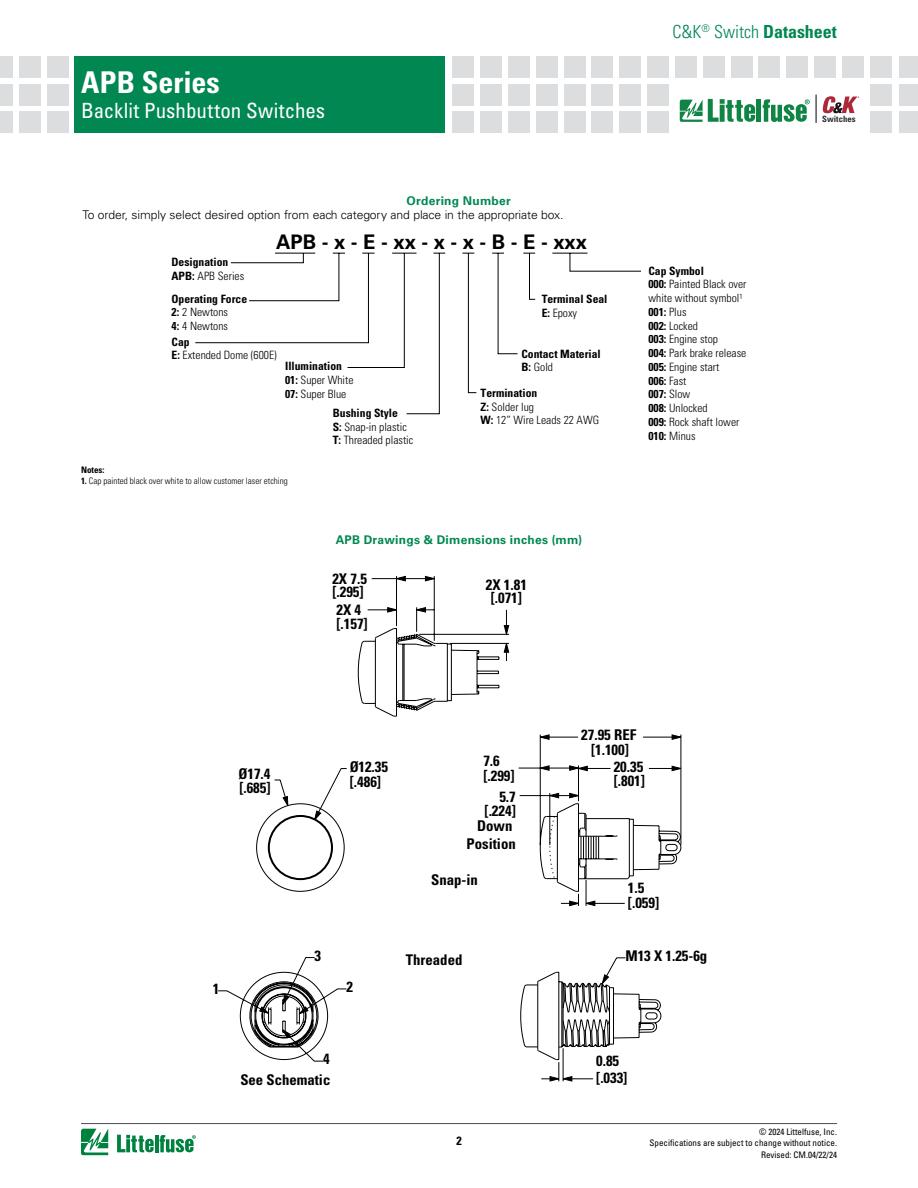
<style>
.page{position:relative;width:918px;height:1188px;background:#fff}
.page>*{position:absolute;margin:0;border:0;box-sizing:border-box;transform-origin:0 0}
.t1{font:700 condensed 30px "Univers LT Std";letter-spacing:.005em;color:#fff}
.t2{font:condensed 21px "Univers LT Std";color:#fff}
.t3{font:700 20.1px "Univers LT Std";color:#000}
.t4{font:300 condensed 18px "Univers LT Std";color:#008752}
.t5{font:700 condensed 14.85px/14.9px "Univers LT Std";color:#000}
.t6{font:700 condensed 14.7px/13.8px "Univers LT Std";color:#000;text-align:right}
.t7{font:300 12px "Univers LT Std";letter-spacing:-.01em;color:#000}
.t8{font:700 12px "Univers LT Std";letter-spacing:.02em;color:#008752}
.t9{font:700 condensed 12px "Univers LT Std";color:#000}
.t10{font:300 condensed 11.4px/13.8px "Univers LT Std";color:#000}
.t11{font:700 condensed 11.4px/13.6px "Univers LT Std";color:#000}
.t12{font:condensed 9px/10.8px "Univers LT Std";color:#000;text-align:right}
.t13{font:300 condensed 9px "Univers LT Std";color:#000}
.t14{font:700 condensed 9px "Univers LT Std";color:#000}
.t15{font:700 condensed 8.7px "Univers LT Std";color:#292c2f}
.s1{font-weight:300}
.s2{font-weight:700}
</style>
<div class="page">
<div style="left:870px;top:56px;width:21px;height:21px;background:#dcddde"></div>
<div style="left:870px;top:84px;width:21px;height:21px;background:#dcddde"></div>
<div style="left:870px;top:112px;width:21px;height:21px;background:#dcddde"></div>
<div style="left:453px;top:56px;width:21px;height:21px;background:#dcddde"></div>
<div style="left:453px;top:84px;width:21px;height:21px;background:#dcddde"></div>
<div style="left:453px;top:112px;width:21px;height:21px;background:#dcddde"></div>
<div style="left:480px;top:56px;width:22px;height:21px;background:#dcddde"></div>
<div style="left:480px;top:84px;width:22px;height:21px;background:#dcddde"></div>
<div style="left:480px;top:112px;width:22px;height:21px;background:#dcddde"></div>
<div style="left:508px;top:56px;width:21px;height:21px;background:#dcddde"></div>
<div style="left:508px;top:84px;width:21px;height:21px;background:#dcddde"></div>
<div style="left:508px;top:112px;width:21px;height:21px;background:#dcddde"></div>
<div style="left:536px;top:56px;width:21px;height:21px;background:#dcddde"></div>
<div style="left:536px;top:84px;width:21px;height:21px;background:#dcddde"></div>
<div style="left:536px;top:112px;width:21px;height:21px;background:#dcddde"></div>
<div style="left:564px;top:56px;width:21px;height:21px;background:#dcddde"></div>
<div style="left:564px;top:84px;width:21px;height:21px;background:#dcddde"></div>
<div style="left:564px;top:112px;width:21px;height:21px;background:#dcddde"></div>
<div style="left:592px;top:56px;width:21px;height:21px;background:#dcddde"></div>
<div style="left:592px;top:84px;width:21px;height:21px;background:#dcddde"></div>
<div style="left:592px;top:112px;width:21px;height:21px;background:#dcddde"></div>
<div style="left:620px;top:56px;width:21px;height:21px;background:#dcddde"></div>
<div style="left:620px;top:84px;width:21px;height:21px;background:#dcddde"></div>
<div style="left:620px;top:112px;width:21px;height:21px;background:#dcddde"></div>
<div style="left:647px;top:56px;width:22px;height:21px;background:#dcddde"></div>
<div style="left:647px;top:84px;width:22px;height:21px;background:#dcddde"></div>
<div style="left:647px;top:112px;width:22px;height:21px;background:#dcddde"></div>
<div style="left:675px;top:56px;width:22px;height:21px;background:#dcddde"></div>
<div style="left:703px;top:56px;width:21px;height:21px;background:#dcddde"></div>
<div style="left:731px;top:56px;width:21px;height:21px;background:#dcddde"></div>
<div style="left:787px;top:56px;width:21px;height:21px;background:#dcddde"></div>
<div style="left:759px;top:56px;width:21px;height:21px;background:#dcddde"></div>
<div style="left:814px;top:56px;width:22px;height:21px;background:#dcddde"></div>
<div style="left:842px;top:56px;width:22px;height:21px;background:#dcddde"></div>
<div style="left:899px;top:56px;width:19px;height:21px;background:#dcddde"></div>
<div style="left:899px;top:84px;width:19px;height:21px;background:#dcddde"></div>
<div style="left:899px;top:112px;width:19px;height:21px;background:#dcddde"></div>
<hr style="left:81px;top:1123px;width:756px;height:1px;background:#4d4d4f">
<svg style="left:81px;top:1129px;width:27px;height:26px"></svg>
<hr style="left:155px;top:1135px;width:3px;height:17px;background:#00823f">
<svg style="left:160px;top:1135px;width:36px;height:18px"></svg>
<svg style="left:117px;top:1135px;width:37px;height:17px"></svg>
<div style="left:75px;top:56px;width:370px;height:77px;background:#008752"></div>
<div style="left:47px;top:56px;width:21px;height:21px;background:#dcddde"></div>
<div style="left:47px;top:84px;width:21px;height:21px;background:#dcddde"></div>
<div style="left:47px;top:112px;width:21px;height:21px;background:#dcddde"></div>
<div style="left:19px;top:56px;width:21px;height:21px;background:#dcddde"></div>
<div style="left:19px;top:84px;width:21px;height:21px;background:#dcddde"></div>
<div style="left:19px;top:112px;width:21px;height:21px;background:#dcddde"></div>
<div style="left:0;top:56px;width:13px;height:21px;background:#dcddde"></div>
<div style="left:0;top:84px;width:13px;height:21px;background:#dcddde"></div>
<div style="left:0;top:112px;width:13px;height:21px;background:#dcddde"></div>
<svg style="left:816px;top:95px;width:1px;height:28px"></svg>
<svg style="left:823px;top:96px;width:36px;height:17px"></svg>
<hr style="left:757px;top:99px;width:4px;height:23px;background:#0f8444">
<svg style="left:763px;top:99px;width:47px;height:23px"></svg>
<svg style="left:680px;top:99px;width:75px;height:23px"></svg>
<svg style="left:195px;top:253px;width:446px;height:161px"></svg>
<svg style="left:218px;top:957px;width:443px;height:125px"></svg>
<svg style="left:256px;top:576px;width:425px;height:331px"></svg>
<h1 class="t1" style="left:81px;top:64px;width:140px">APB Series</h1>
<h2 class="t2" style="left:81px;top:97px;width:246px">Backlit Pushbutton Switches</h2>
<p class="t8" style="left:407px;top:193px;width:106px">Ordering Number</p>
<p class="t7" style="left:82px;top:207px;width:483px">To order, simply select desired option from each category and place in the appropriate box.</p>
<h3 class="t3" style="left:276px;top:230px;width:312px">APB - x - E - xx - x - x - B - E - xxx</h3>
<p class="t11" style="left:172px;top:255px;width:74px">Designation<br>APB: <span class="s1">APB Series</span></p>
<p class="t11" style="left:172px;top:292px;width:77px">Operating Force<br>2: <span class="s1">2 Newtons<br></span>4: <span class="s1">4 Newtons</span></p>
<p class="t10" style="left:172px;top:335px;width:107px"><span class="s2">Cap<br>E:</span> Extended Dome (600E)</p>
<p class="t10" style="left:285px;top:359px;width:70px"><span class="s2">Illumination<br>01:</span> Super White<br><span class="s2">07:</span> Super Blue</p>
<p class="t10" style="left:333px;top:406px;width:82px"><span class="s2">Bushing Style<br>S:</span> Snap-in plastic<br><span class="s2">T:</span> Threaded plastic</p>
<p class="t14" style="left:81px;top:464px;width:25px">Notes:</p>
<p class="t13" style="left:81px;top:475px;width:208px"><span class="s2">1.</span> Cap painted black over white to allow customer laser etching</p>
<p class="t11" style="left:542px;top:292px;width:67px">Terminal Seal<br>E: <span class="s1">Epoxy</span></p>
<p class="t11" style="left:521px;top:347px;width:81px">Contact Material<br>B: <span class="s1">Gold</span></p>
<p class="t10" style="left:481px;top:386px;width:120px"><span class="s2">Termination<br>Z:</span> Solder lug<br><span class="s2">W:</span> 12” Wire Leads 22 AWG</p>
<p class="t8" style="left:336px;top:533px;width:248px">APB Drawings &amp; Dimensions inches (mm)</p>
<h3 class="t5" style="left:332px;top:572px;width:36px;line-height:13px">2X 7.5 [.295]</h3>
<h3 class="t5" style="left:337px;top:602px;width:33px;line-height:14.2px">2X 4 [.157]</h3>
<h3 class="t5" style="left:486px;top:579px;width:43px;line-height:12.8px;text-align:center">2X 1.81 [.071]</h3>
<h3 class="t4" style="left:673px;top:21px;width:166px">C&amp;K<sup>®</sup> Switch <span class="s2">Datasheet</span></h3>
<p class="t10" style="left:648px;top:264px;width:99px"><span class="s2">Cap Symbol<br>000:</span> Painted Black over white without symbol¹<br><span class="s2">001:</span> Plus<br><span class="s2">002:</span> Locked<br><span class="s2">003:</span> Engine stop<br><span class="s2">004:</span> Park brake release<br><span class="s2">005:</span> Engine start<br><span class="s2">006:</span> Fast<br><span class="s2">007:</span> Slow<br><span class="s2">008:</span> Unlocked<br><span class="s2">009:</span> Rock shaft lower<br><span class="s2">010:</span> Minus</p>
<p class="t15" style="left:822px;top:113px;width:35px">Switches</p>
<h3 class="t5" style="left:483px;top:753px;width:18px">7.6</h3>
<h3 class="t5" style="left:350px;top:759px;width:40px">Ø12.35 [.486]</h3>
<h3 class="t5" style="left:238px;top:767px;width:34px">Ø17.4</h3>
<h3 class="t5" style="left:483px;top:768px;width:33px">[.299]</h3>
<h3 class="t5" style="left:239px;top:780px;width:33px">[.685]</h3>
<p class="t6" style="left:331px;top:777px;width:40px">Ø12.35</p>
<p class="t6" style="left:220px;top:784px;width:33px">Ø17.4</p>
<h3 class="t5" style="left:485px;top:790px;width:33px;line-height:13.8px;text-align:right">5.7 [.224]</h3>
<h3 class="t5" style="left:466px;top:817px;width:51px;line-height:17.7px;text-align:center">Down<br>Position</h3>
<h3 class="t5" style="left:431px;top:872px;width:48px">Snap-in</h3>
<p class="t6" style="left:465px;top:807px;width:33px">5.7 [.224]</p>
<p class="t6" style="left:458px;top:836px;width:37px">Down</p>
<p class="t6" style="left:315px;top:949px;width:8px">3</p>
<p class="t6" style="left:213px;top:982px;width:8px">1</p>
<p class="t6" style="left:346px;top:980px;width:8px">2</p>
<p class="t6" style="left:323px;top:1052px;width:8px">4</p>
<p class="t6" style="left:240px;top:1073px;width:92px">See Schematic</p>
<p class="t6" style="left:406px;top:953px;width:58px">Threaded</p>
<p class="t9" style="left:456px;top:1133px;width:7px">2</p>
<h3 class="t5" style="left:581px;top:728px;width:57px;text-align:center">27.95 REF [1.100]</h3>
<h3 class="t5" style="left:614px;top:774px;width:33px">[.801]</h3>
<h3 class="t5" style="left:628px;top:880px;width:33px;line-height:15.3px">1.5 [.059]</h3>
<p class="t6" style="left:625px;top:949px;width:83px">M13 X 1.25-6g</p>
<p class="t6" style="left:596px;top:1053px;width:33px;line-height:16.5px;text-align:left">0.85 [.033]</p>
<p class="t12" style="left:650px;top:1126px;width:189px">© 2024 Littelfuse, Inc.<br>Specifications are subject to change without notice.</p>
<p class="t12" style="left:761px;top:1149px;width:77px">Revised: CM.04/22/24</p>
</div>
